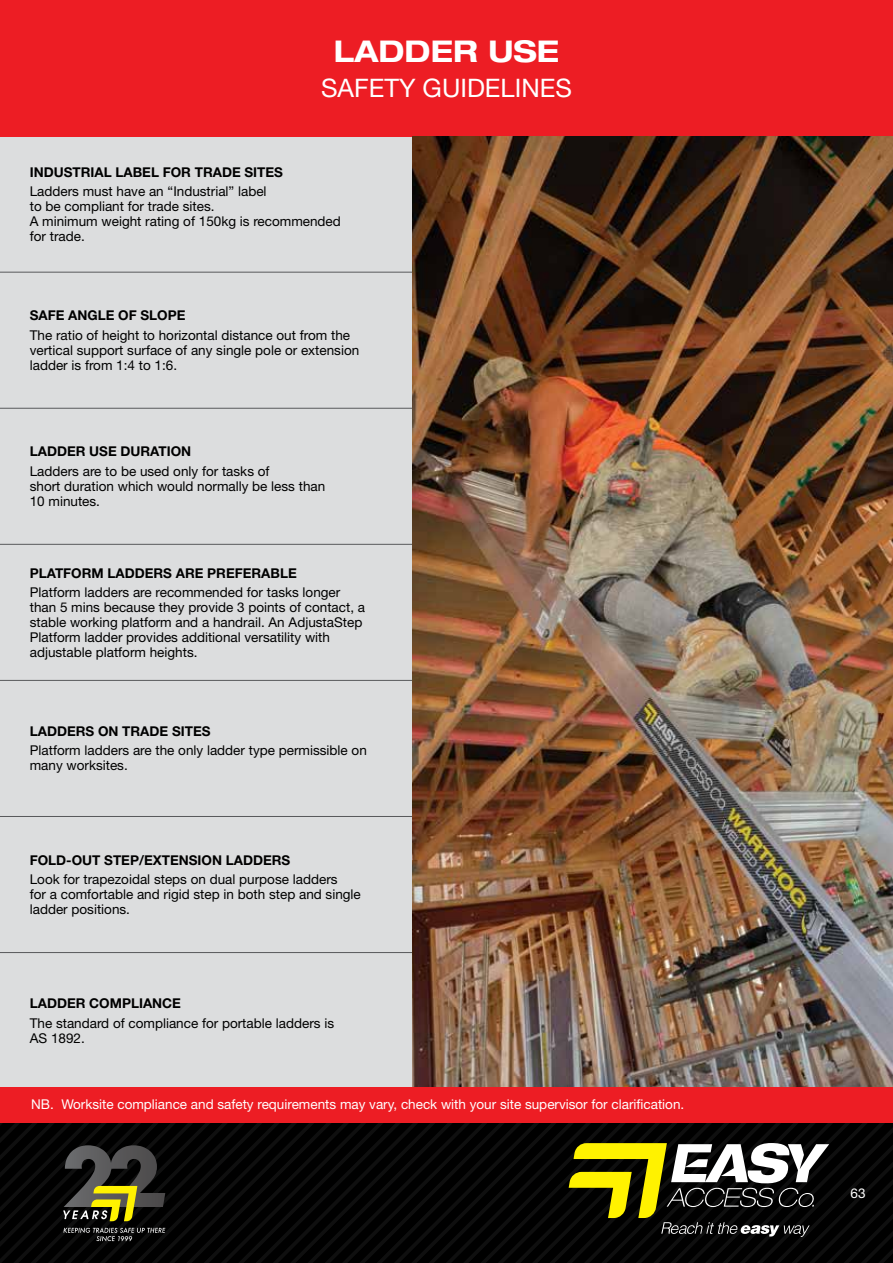
<style>
.page{position:relative;width:893px;height:1263px;background:#fff}
.page>*{position:absolute;margin:0;border:0;box-sizing:border-box;transform-origin:0 0}
.t1{font:700 expanded 30px "Helvetica Neue LT Std";color:#fff;scale:.96 1}
.t2{font:25.5px "Helvetica Neue LT Std";color:#fff}
.t3{font:13.5px/15px "Helvetica Neue LT Std";color:#000}
.t4{font:700 13.5px "Helvetica Neue LT Std";color:#000}
.t5{font:13.5px "Helvetica Neue LT Std";color:#fff}
</style>
<div class="page">
<svg style="left:0;top:1123px;width:893px;height:140px;background:#19190f"></svg>
<div style="left:0;top:136px;width:412px;height:951px;background:#dcddde"></div>
<hr style="left:0;top:272px;width:412px;height:1px;background:#58595b">
<hr style="left:0;top:408px;width:412px;height:1px;background:#58595b">
<hr style="left:0;top:544px;width:412px;height:1px;background:#58595b">
<hr style="left:0;top:680px;width:412px;height:1px;background:#58595b">
<hr style="left:0;top:816px;width:412px;height:1px;background:#58595b">
<hr style="left:0;top:952px;width:412px;height:1px;background:#58595b">
<div style="left:0;top:0;width:893px;height:136px;background:#ed1d24"></div>
<img style="left:412px;top:136px;width:481px;height:951px">
<div style="left:0;top:1087px;width:893px;height:36px;background:#ed1d24"></div>
<h1 class="t1" style="left:334px;top:33px;width:236px">LADDER USE</h1>
<h2 class="t2" style="left:321px;top:72px;width:252px">SAFETY GUIDELINES</h2>
<p class="t4" style="left:30px;top:164px;width:255px">INDUSTRIAL LABEL FOR TRADE SITES</p>
<p class="t3" style="left:30px;top:184px;width:313px">Ladders must have an “Industrial” label<br>to be compliant for trade sites.<br>A minimum weight rating of 150kg is recommended for trade.</p>
<p class="t4" style="left:30px;top:307px;width:157px">SAFE ANGLE OF SLOPE</p>
<p class="t3" style="left:30px;top:327px;width:331px">The ratio of height to horizontal distance out from the vertical support surface of any single pole or extension ladder is from 1:4 to 1:6.</p>
<p class="t4" style="left:30px;top:443px;width:163px">LADDER USE DURATION</p>
<p class="t3" style="left:30px;top:463px;width:297px">Ladders are to be used only for tasks of<br>short duration which would normally be less than<br>10 minutes.</p>
<p class="t4" style="left:30px;top:564px;width:269px">PLATFORM LADDERS ARE PREFERABLE</p>
<p class="t3" style="left:30px;top:584px;width:337px">Platform ladders are recommended for tasks longer than 5 mins because they provide 3 points of contact, a stable working platform and a handrail. An AdjustaStep Platform ladder provides additional versatility with adjustable platform heights.</p>
<p class="t4" style="left:30px;top:723px;width:182px">LADDERS ON TRADE SITES</p>
<p class="t3" style="left:30px;top:743px;width:339px">Platform ladders are the only ladder type permissible on many worksites.</p>
<p class="t4" style="left:30px;top:851px;width:262px">FOLD-OUT STEP/EXTENSION LADDERS</p>
<p class="t3" style="left:30px;top:871px;width:333px">Look for trapezoidal steps on dual purpose ladders<br>for a comfortable and rigid step in both step and single ladder positions.</p>
<p class="t4" style="left:30px;top:995px;width:153px">LADDER COMPLIANCE</p>
<p class="t3" style="left:30px;top:1015px;width:306px">The standard of compliance for portable ladders is<br>AS 1892.</p>
<p class="t5" style="left:31px;top:1096px;width:655px">NB. Worksite compliance and safety requirements may vary, check with your site supervisor for clarification.</p>
<p class="t5" style="left:850px;top:1185px;width:17px">63</p>
</div>
